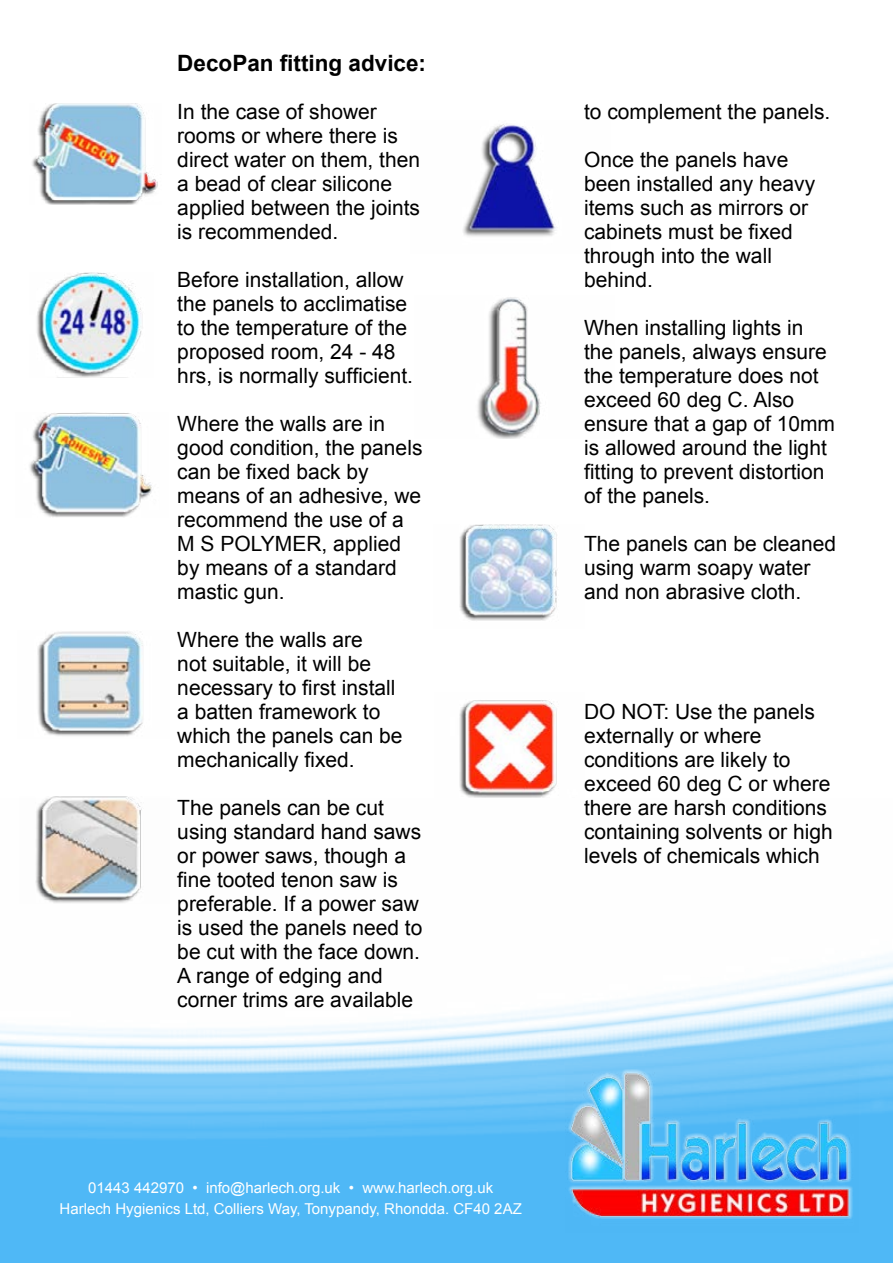
<style>
.page{position:relative;width:893px;height:1263px;background:#fff}
.page>*{position:absolute;margin:0;border:0;box-sizing:border-box;transform-origin:0 0}
.t1{font:700 22.5px "Arial";color:#000}
.t2{font:21px/24px "Arial";color:#000}
.t3{font:15px/21px "Arial";color:#fff;text-align:center}
</style>
<div class="page">
<img style="left:0;top:956px;width:893px;height:307px">
<img style="left:566px;top:1063px;width:292px;height:169px">
<img style="left:32px;top:103px;width:126px;height:101px">
<img style="left:37px;top:273px;width:106px;height:105px">
<img style="left:29px;top:413px;width:123px;height:104px">
<img style="left:37px;top:631px;width:106px;height:105px">
<img style="left:459px;top:700px;width:98px;height:97px">
<img style="left:459px;top:524px;width:98px;height:97px">
<img style="left:477px;top:297px;width:64px;height:142px">
<img style="left:463px;top:124px;width:93px;height:113px">
<img style="left:35px;top:796px;width:107px;height:107px">
<p class="t1" style="left:177px;top:48px;width:250px">DecoPan fitting advice:</p>
<p class="t2" style="left:177px;top:99px;width:244px">In the case of shower rooms or where there is direct water on them, then a bead of clear silicone applied between the joints is recommended.</p>
<p class="t2" style="left:177px;top:267px;width:237px">Before installation, allow the panels to acclimatise to the temperature of the proposed room, 24 - 48 hrs, is normally sufficient.</p>
<p class="t2" style="left:177px;top:412px;width:247px">Where the walls are in good condition, the panels can be fixed back by means of an adhesive, we recommend the use of a<br>M S POLYMER, applied by means of a standard mastic gun.</p>
<p class="t2" style="left:177px;top:628px;width:227px">Where the walls are<br>not suitable, it will be necessary to first install a batten framework to which the panels can be mechanically fixed.</p>
<p class="t2" style="left:177px;top:796px;width:247px">The panels can be cut using standard hand saws or power saws, though a fine tooted tenon saw is preferable. If a power saw is used the panels need to be cut with the face down.<br>A range of edging and corner trims are available</p>
<p class="t2" style="left:584px;top:99px;width:248px">to complement the panels.</p>
<p class="t2" style="left:584px;top:147px;width:233px">Once the panels have been installed any heavy items such as mirrors or cabinets must be fixed through into the wall behind.</p>
<p class="t2" style="left:584px;top:315px;width:252px">When installing lights in the panels, always ensure the temperature does not exceed 60 deg C. Also ensure that a gap of 10mm is allowed around the light fitting to prevent distortion of the panels.</p>
<p class="t2" style="left:584px;top:532px;width:254px">The panels can be cleaned using warm soapy water and non abrasive cloth.</p>
<p class="t2" style="left:584px;top:700px;width:250px">DO NOT: Use the panels externally or where conditions are likely to exceed 60 deg C or where there are harsh conditions containing solvents or high levels of chemicals which</p>
<p class="t3" style="left:60px;top:1177px;width:464px">01443 442970 • info@harlech.org.uk • www.harlech.org.uk<br>Harlech Hygienics Ltd, Colliers Way, Tonypandy, Rhondda. CF40 2AZ</p>
</div>
